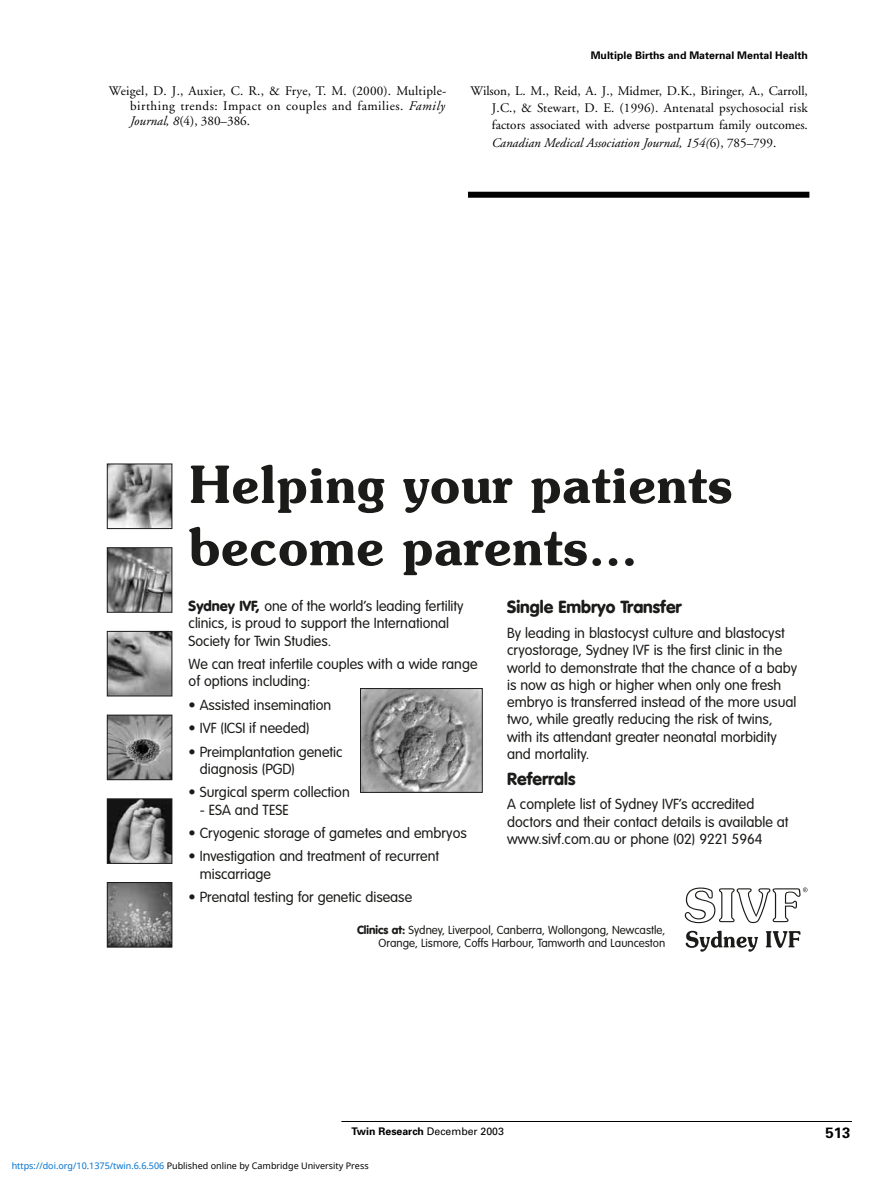
<style>
.page{position:relative;width:893px;height:1190px;background:#fff}
.page>*{position:absolute;margin:0;border:0;box-sizing:border-box;transform-origin:0 0}
.t1{font:700 51.9px/62.2px "Souvenir Lt BT";color:#1b1b19}
.t2{font:900 17.25px "VAG Rounded";color:#1b1b19}
.t3{font:700 15px "Univers";color:#000}
.t4{font:300 14.4px/17.2px "VAG Rounded";color:#1b1b19}
.t5{font:13.2px/17.4px "Adobe Garamond";color:#000;text-align:justify}
.t6{font:300 11.55px/13.8px "VAG Rounded";color:#1b1b19;text-align:right}
.t7{font:700 10.5px "Univers";color:#000}
.t8{font:9px "Noto Sans";color:#000}
.s1{font-style:italic}
.s2{font-weight:900}
.s3{font-weight:400}
.s4{color:#0172cf}
</style>
<div class="page">
<hr style="left:341px;top:1121px;width:510px;height:1px;background:#000">
<div style="left:468px;top:192px;width:341px;height:6px;background:#000"></div>
<img style="left:109px;top:465px;width:61px;height:62px">
<div style="left:107px;top:463px;width:65px;height:66px;border:1px solid #1b1b19"></div>
<img style="left:109px;top:549px;width:61px;height:61px">
<div style="left:107px;top:547px;width:65px;height:65px;border:1px solid #1b1b19"></div>
<img style="left:109px;top:633px;width:61px;height:61px">
<div style="left:107px;top:631px;width:65px;height:65px;border:1px solid #1b1b19"></div>
<img style="left:109px;top:716px;width:61px;height:62px">
<div style="left:107px;top:714px;width:65px;height:66px;border:1px solid #1b1b19"></div>
<img style="left:109px;top:800px;width:61px;height:61px">
<div style="left:107px;top:798px;width:65px;height:65px;border:1px solid #1b1b19"></div>
<img style="left:109px;top:884px;width:61px;height:61px">
<div style="left:107px;top:882px;width:65px;height:65px;border:1px solid #1b1b19"></div>
<img style="left:362px;top:690px;width:118px;height:100px">
<div style="left:360px;top:688px;width:122px;height:104px;border:1px solid #1b1b19"></div>
<svg style="left:685px;top:930px;width:73px;height:21px"></svg>
<svg style="left:765px;top:931px;width:35px;height:16px"></svg>
<svg style="left:684px;top:887px;width:123px;height:36px"></svg>
<p class="t7" style="left:590px;top:51px;width:219px">Multiple Births and Maternal Mental Health</p>
<p class="t5" style="left:130px;top:84px;width:317px;line-height:15.3px;text-indent:-21px">Weigel, D. J., Auxier, C. R., &amp; Frye, T. M. (2000). Multiple&shy;birthing trends: Impact on couples and families. <span class="s1">Family Journal, 8</span>(4), 380–386.</p>
<p class="t5" style="left:492px;top:83px;width:317px;text-indent:-21px">Wilson, L. M., Reid, A. J., Midmer, D.K., Biringer, A., Carroll, J.C., &amp; Stewart, D. E. (1996). Antenatal psychosocial risk factors associated with adverse postpartum family outcomes.<br><span class="s1">Canadian Medical Association Journal, 154(</span>6), 785–799.</p>
<h1 class="t1" style="left:189px;top:454px;width:546px">Helping your patients become parents...</h1>
<p class="t2" style="left:507px;top:600px;width:176px">Single Embryo Transfer</p>
<p class="t4" style="left:507px;top:625px;width:291px">By leading in blastocyst culture and blastocyst cryostorage, Sydney IVF is the first clinic in the world to demonstrate that the chance of a baby is now as high or higher when only one fresh embryo is transferred instead of the more usual two, while greatly reducing the risk of twins, with its attendant greater neonatal morbidity and mortality.</p>
<p class="t2" style="left:507px;top:771px;width:70px">Referrals</p>
<p class="t4" style="left:507px;top:796px;width:283px">A complete list of Sydney IVF’s accredited doctors and their contact details is available at www.sivf.com.au or phone (02) 9221 5964</p>
<p class="t4" style="left:189px;top:598px;width:276px"><span class="s2">Sydney IVF,</span> one of the world’s leading fertility clinics, is proud to support the International<br>Society for Twin Studies.</p>
<p class="t4" style="left:189px;top:656px;width:290px">We can treat infertile couples with a wide range of options including:</p>
<p class="t4" style="left:189px;top:697px;width:144px">• Assisted insemination</p>
<p class="t4" style="left:189px;top:720px;width:122px">• IVF (ICSI if needed)</p>
<p class="t4" style="left:200px;top:744px;width:144px;text-indent:-11px">• Preimplantation genetic diagnosis (PGD)</p>
<p class="t4" style="left:189px;top:784px;width:163px">• Surgical sperm collection</p>
<p class="t4" style="left:200px;top:802px;width:90px">- ESA and TESE</p>
<p class="t4" style="left:189px;top:825px;width:280px">• Cryogenic storage of gametes and embryos</p>
<p class="t4" style="left:200px;top:848px;width:241px;text-indent:-11px">• Investigation and treatment of recurrent miscarriage</p>
<p class="t4" style="left:189px;top:889px;width:225px">• Prenatal testing for genetic disease</p>
<p class="t6" style="left:357px;top:923px;width:310px"><span class="s2">Clinics at:</span> Sydney, Liverpool, Canberra, Wollongong, Newcastle,<br>Orange, Lismore, Coffs Harbour, Tamworth and Launceston</p>
<p class="t7" style="left:351px;top:1127px;width:154px">Twin Research <span class="s3">December 2003</span></p>
<p class="t3" style="left:825px;top:1127px;width:27px">513</p>
<p class="t8" style="left:12px;top:1158px;width:358px"><span class="s4">https://doi.org/10.1375/twin.6.6.506</span> Published online by Cambridge University Press</p>
</div>
